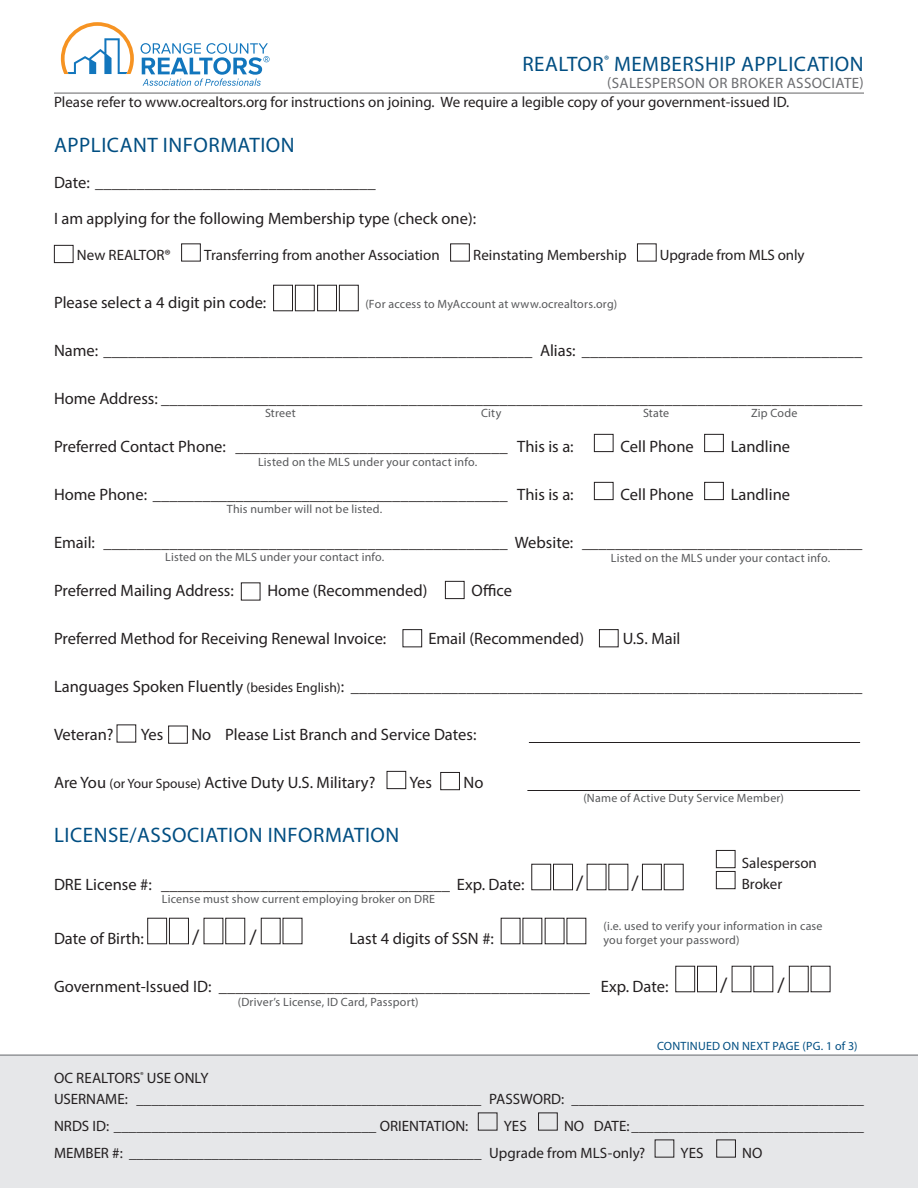
<style>
.page{position:relative;width:918px;height:1188px;background:#fff}
.page>*{position:absolute;margin:0;border:0;box-sizing:border-box;transform-origin:0 0}
.Form_Heading{font:21px "Myriad Pro";letter-spacing:.025em;color:#004e82}
.Form_Fields{font:21px "Myriad Pro";color:#231f20}
.Form_Fields-2{font:16.5px/36px "Myriad Pro";color:#231f20}
.Form_Fields-3{font:15px "Myriad Pro";color:#231f20}
.Form_Heading-2{font:15px "Myriad Pro";letter-spacing:.025em;color:#6c6d70}
.Small_Text{font:12px/14.4px "Myriad Pro";letter-spacing:.02em;color:#57585a}
.Form_Fields-4{font:12px "Myriad Pro";letter-spacing:.015em;color:#57585a}
.t1{font:12px "Myriad Pro";letter-spacing:.02em;color:#004e82}
.s1{font-size:13.5px}
</style>
<div class="page">
<div style="left:0;top:1056px;width:918px;height:132px;background:#e6e7e9"></div>
<div style="left:538px;top:1113px;width:20px;height:18px;border:1px solid #231f20"></div>
<div style="left:716px;top:1140px;width:20px;height:18px;border:1px solid #231f20"></div>
<hr style="left:0;top:1054px;width:918px;height:2px;background:#939598">
<div style="left:54px;top:245px;width:20px;height:18px;border:1px solid #231f20"></div>
<div style="left:181px;top:243px;width:20px;height:18px;border:1px solid #231f20"></div>
<div style="left:450px;top:243px;width:20px;height:18px;border:1px solid #231f20"></div>
<div style="left:273px;top:285px;width:20px;height:26px;border:1px solid #231f20"></div>
<div style="left:295px;top:285px;width:19px;height:26px;border:1px solid #231f20"></div>
<div style="left:317px;top:285px;width:20px;height:26px;border:1px solid #231f20"></div>
<div style="left:339px;top:285px;width:19px;height:26px;border:1px solid #231f20"></div>
<div style="left:594px;top:434px;width:20px;height:18px;border:1px solid #231f20"></div>
<div style="left:704px;top:434px;width:20px;height:18px;border:1px solid #231f20"></div>
<div style="left:594px;top:482px;width:20px;height:18px;border:1px solid #231f20"></div>
<div style="left:704px;top:482px;width:20px;height:18px;border:1px solid #231f20"></div>
<div style="left:445px;top:581px;width:20px;height:18px;border:1px solid #231f20"></div>
<div style="left:532px;top:864px;width:19px;height:26px;border:1px solid #231f20"></div>
<div style="left:553px;top:864px;width:20px;height:26px;border:1px solid #231f20"></div>
<div style="left:642px;top:864px;width:20px;height:26px;border:1px solid #231f20"></div>
<div style="left:148px;top:918px;width:19px;height:26px;border:1px solid #231f20"></div>
<div style="left:169px;top:918px;width:20px;height:26px;border:1px solid #231f20"></div>
<div style="left:226px;top:918px;width:19px;height:26px;border:1px solid #231f20"></div>
<div style="left:261px;top:918px;width:19px;height:26px;border:1px solid #231f20"></div>
<div style="left:676px;top:966px;width:19px;height:26px;border:1px solid #231f20"></div>
<div style="left:697px;top:966px;width:20px;height:26px;border:1px solid #231f20"></div>
<div style="left:789px;top:966px;width:19px;height:26px;border:1px solid #231f20"></div>
<div style="left:599px;top:629px;width:20px;height:18px;border:1px solid #231f20"></div>
<div style="left:716px;top:850px;width:19px;height:18px;border:1px solid #231f20"></div>
<div style="left:716px;top:871px;width:19px;height:18px;border:1px solid #231f20"></div>
<hr style="left:54px;top:93px;width:810px;height:1px;background:#636366">
<div style="left:168px;top:726px;width:20px;height:18px;border:1px solid #231f20"></div>
<div style="left:387px;top:771px;width:19px;height:18px;border:1px solid #231f20"></div>
<div style="left:440px;top:772px;width:20px;height:18px;border:1px solid #231f20"></div>
<hr style="left:527px;top:790px;width:333px;height:1px;background:#231f20">
<hr style="left:529px;top:742px;width:331px;height:1px;background:#231f20">
<svg style="left:141px;top:43px;width:129px;height:43px"></svg>
<svg style="left:61px;top:22px;width:73px;height:52px"></svg>
<div style="left:403px;top:629px;width:19px;height:18px;border:1px solid #231f20"></div>
<p class="Form_Heading" style="left:522px;top:51px;width:343px">REALTOR<sup>®</sup> MEMBERSHIP APPLICATION</p>
<p class="Form_Heading-2" style="left:607px;top:74px;width:258px">(SALESPERSON OR BROKER ASSOCIATE)</p>
<p class="Form_Fields-3" style="left:54px;top:93px;width:737px">Please refer to www.ocrealtors.org for instructions on joining. We require a legible copy of your government-issued ID.</p>
<p class="Form_Heading" style="left:54px;top:132px;width:242px">APPLICANT INFORMATION</p>
<p class="Form_Fields-2" style="left:54px;top:164px;width:424px">Date: __________________________________<br>I am applying for the following Membership type (check one):</p>
<p class="Form_Fields-3" style="left:77px;top:246px;width:95px">New REALTOR®</p>
<p class="Form_Fields-3" style="left:204px;top:246px;width:237px">Transferring from another Association</p>
<p class="Form_Fields-3" style="left:473px;top:246px;width:155px">Reinstating Membership</p>
<p class="Form_Fields-3" style="left:660px;top:246px;width:146px">Upgrade from MLS only</p>
<p class="Form_Fields-2" style="left:54px;top:284px;width:214px">Please select a 4 digit pin code:</p>
<p class="Form_Fields-4" style="left:365px;top:297px;width:253px">(For access to MyAccount at www.ocrealtors.org)</p>
<p class="Form_Fields-2" style="left:54px;top:332px;width:810px">Name: ____________________________________________________ Alias: __________________________________</p>
<p class="Form_Fields-2" style="left:54px;top:380px;width:810px">Home Address: _____________________________________________________________________________________</p>
<p class="Form_Fields-2" style="left:54px;top:428px;width:521px">Preferred Contact Phone: _________________________________ This is a:</p>
<p class="Form_Fields-2" style="left:620px;top:428px;width:75px">Cell Phone</p>
<p class="Form_Fields-2" style="left:731px;top:428px;width:61px">Landline</p>
<p class="Form_Fields-2" style="left:54px;top:476px;width:521px">Home Phone: ___________________________________________ This is a:</p>
<p class="Form_Fields-2" style="left:620px;top:476px;width:75px">Cell Phone</p>
<p class="Form_Fields-2" style="left:731px;top:476px;width:61px">Landline</p>
<p class="Form_Fields-2" style="left:54px;top:524px;width:810px">Email: _________________________________________________ Website: __________________________________</p>
<p class="Form_Fields-2" style="left:54px;top:572px;width:181px">Preferred Mailing Address:</p>
<p class="Form_Fields-2" style="left:267px;top:572px;width:162px">Home (Recommended)</p>
<p class="Form_Fields-2" style="left:472px;top:572px;width:42px">Office</p>
<p class="Form_Fields-2" style="left:54px;top:620px;width:334px">Preferred Method for Receiving Renewal Invoice:</p>
<p class="Form_Fields-2" style="left:428px;top:620px;width:157px">Email (Recommended)</p>
<p class="Form_Fields-2" style="left:623px;top:620px;width:59px">U.S. Mail</p>
<p class="Form_Fields-2" style="left:54px;top:668px;width:810px">Languages Spoken Fluently <span class="s1">(besides English)</span>: ______________________________________________________________</p>
<p class="Form_Fields-2" style="left:54px;top:716px;width:61px">Veteran?</p>
<p class="Form_Fields-2" style="left:141px;top:716px;width:24px">Yes</p>
<p class="Form_Fields-2" style="left:191px;top:716px;width:287px">No Please List Branch and Service Dates:</p>
<p class="Form_Fields-2" style="left:54px;top:764px;width:323px">Are You <span class="s1">(or Your Spouse)</span> Active Duty U.S. Military?</p>
<p class="Form_Fields-2" style="left:410px;top:764px;width:24px">Yes</p>
<p class="Form_Fields-2" style="left:464px;top:764px;width:21px">No</p>
<p class="Form_Heading" style="left:54px;top:822px;width:347px">LICENSE/ASSOCIATION INFORMATION</p>
<p class="Form_Fields-2" style="left:54px;top:866px;width:472px">DRE License #: ___________________________________ Exp. Date:</p>
<p class="Form_Fields" style="left:576px;top:870px;width:9px">/</p>
<p class="Form_Fields" style="left:632px;top:870px;width:9px">/</p>
<p class="Form_Fields-2" style="left:54px;top:920px;width:92px">Date of Birth:</p>
<p class="Form_Fields" style="left:192px;top:924px;width:9px">/</p>
<p class="Form_Fields" style="left:249px;top:924px;width:9px">/</p>
<p class="Form_Fields-2" style="left:349px;top:920px;width:146px">Last 4 digits of SSN #:</p>
<p class="Form_Fields-2" style="left:54px;top:968px;width:616px">Government-Issued ID: _____________________________________________ Exp. Date:</p>
<p class="Form_Fields" style="left:720px;top:972px;width:9px">/</p>
<p class="Form_Fields" style="left:777px;top:972px;width:9px">/</p>
<p class="Small_Text" style="left:265px;top:405px;width:32px">Street</p>
<p class="Small_Text" style="left:481px;top:405px;width:22px">City</p>
<p class="Small_Text" style="left:643px;top:405px;width:28px">State</p>
<p class="Small_Text" style="left:751px;top:405px;width:48px">Zip Code</p>
<p class="Small_Text" style="left:258px;top:455px;width:221px">Listed on the MLS under your contact info.</p>
<p class="Small_Text" style="left:227px;top:501px;width:157px">This number will not be listed.</p>
<p class="Small_Text" style="left:165px;top:550px;width:221px">Listed on the MLS under your contact info.</p>
<p class="Small_Text" style="left:611px;top:551px;width:221px">Listed on the MLS under your contact info.</p>
<p class="Small_Text" style="left:584px;top:791px;width:202px">(Name of Active Duty Service Member)</p>
<p class="Form_Fields-3" style="left:742px;top:854px;width:77px">Salesperson</p>
<p class="Form_Fields-3" style="left:742px;top:875px;width:42px">Broker</p>
<p class="Small_Text" style="left:162px;top:891px;width:275px">License must show current employing broker on DRE</p>
<p class="Small_Text" style="left:603px;top:918px;width:221px">(i.e. used to verify your information in case you forget your password)</p>
<p class="Small_Text" style="left:238px;top:994px;width:182px">(Driver’s License, ID Card, Passport)</p>
<p class="t1" style="left:657px;top:1039px;width:202px">CONTINUED ON NEXT PAGE (PG. 1 of 3)</p>
<p class="Form_Fields-3" style="left:54px;top:1068px;width:156px">OC REALTORS<sup>®</sup> USE ONLY</p>
<p class="Form_Fields-3" style="left:54px;top:1089px;width:812px">USERNAME: ______________________________________________ PASSWORD: _______________________________________</p>
<p class="Form_Fields-3" style="left:54px;top:1116px;width:416px">NRDS ID: ___________________________________ ORIENTATION:</p>
<p class="Form_Fields-3" style="left:504px;top:1116px;width:25px">YES</p>
<p class="Form_Fields-3" style="left:564px;top:1116px;width:301px">NO DATE:_______________________________</p>
<p class="Form_Fields-3" style="left:54px;top:1143px;width:593px">MEMBER #: _______________________________________________ Upgrade from MLS-only?</p>
<p class="Form_Fields-3" style="left:681px;top:1143px;width:25px">YES</p>
<p class="Form_Fields-3" style="left:742px;top:1143px;width:22px">NO</p>
</div>
